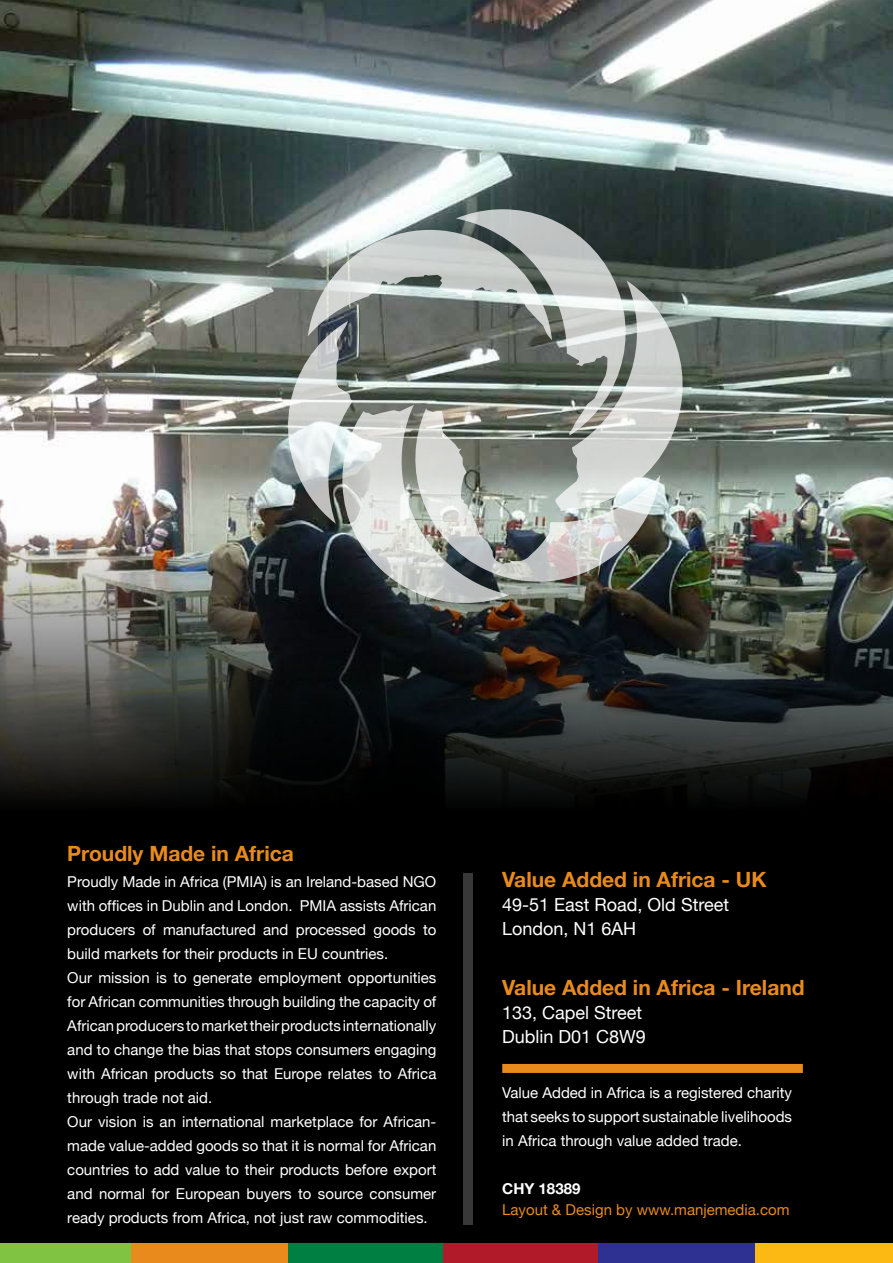
<style>
.page{position:relative;width:893px;height:1263px;background:#fff}
.page>*{position:absolute;margin:0;border:0;box-sizing:border-box;transform-origin:0 0}
.t1{font:700 21px "Helvetica Neue";color:#e88b1c}
.t2{font:18px/24px "Helvetica Neue";color:#fff}
.t3{font:15px/24px "Helvetica Neue";color:#fff;text-align:justify}
.t4{font:15px "Helvetica Neue";color:#e88b1c}
.t5{font:700 15px "Helvetica Neue";color:#fff}
</style>
<div class="page">
<img style="left:0;top:1px;width:893px;height:1242px">
<svg style="left:286px;top:209px;width:398px;height:394px;background:#939894"></svg>
<div style="left:502px;top:1064px;width:301px;height:9px;background:#e88b1c"></div>
<div style="left:463px;top:873px;width:9px;height:352px;background:#383838"></div>
<div style="left:0;top:1243px;width:131px;height:20px;background:#80c342"></div>
<div style="left:131px;top:1243px;width:157px;height:20px;background:#e88b1c"></div>
<div style="left:288px;top:1243px;width:158px;height:20px;background:#007f42"></div>
<div style="left:444px;top:1243px;width:157px;height:20px;background:#b11b29"></div>
<div style="left:599px;top:1243px;width:157px;height:20px;background:#2e3092"></div>
<div style="left:756px;top:1243px;width:137px;height:20px;background:#fdb913"></div>
<h1 class="t1" style="left:67px;top:840px;width:228px">Proudly Made in Africa</h1>
<p class="t3" style="left:67px;top:870px;width:371px;text-align:left">Proudly Made in Africa (PMIA) is an Ireland-based NGO with offices in Dublin and London. PMIA assists African producers of manufactured and processed goods to build markets for their products in EU countries.<br>Our mission is to generate employment opportunities for African communities through building the capacity of African producers to market their products internationally and to change the bias that stops consumers engaging with African products so that Europe relates to Africa through trade not aid.<br>Our vision is an international marketplace for African&shy;made value-added goods so that it is normal for African countries to add value to their products before export and normal for European buyers to source consumer ready products from Africa, not just raw commodities.</p>
<h1 class="t1" style="left:502px;top:867px;width:266px">Value Added in Africa - UK</h1>
<p class="t2" style="left:502px;top:893px;width:228px">49-51 East Road, Old Street<br>London, N1 6AH</p>
<h1 class="t1" style="left:502px;top:975px;width:304px">Value Added in Africa - Ireland</h1>
<p class="t2" style="left:502px;top:1001px;width:145px">133, Capel Street<br>Dublin D01 C8W9</p>
<p class="t3" style="left:502px;top:1080px;width:291px">Value Added in Africa is a registered charity that seeks to support sustainable livelihoods in Africa through value added trade.</p>
<p class="t5" style="left:502px;top:1179px;width:80px">CHY 18389</p>
<p class="t4" style="left:502px;top:1201px;width:289px">Layout &amp; Design by www.manjemedia.com</p>
</div>
